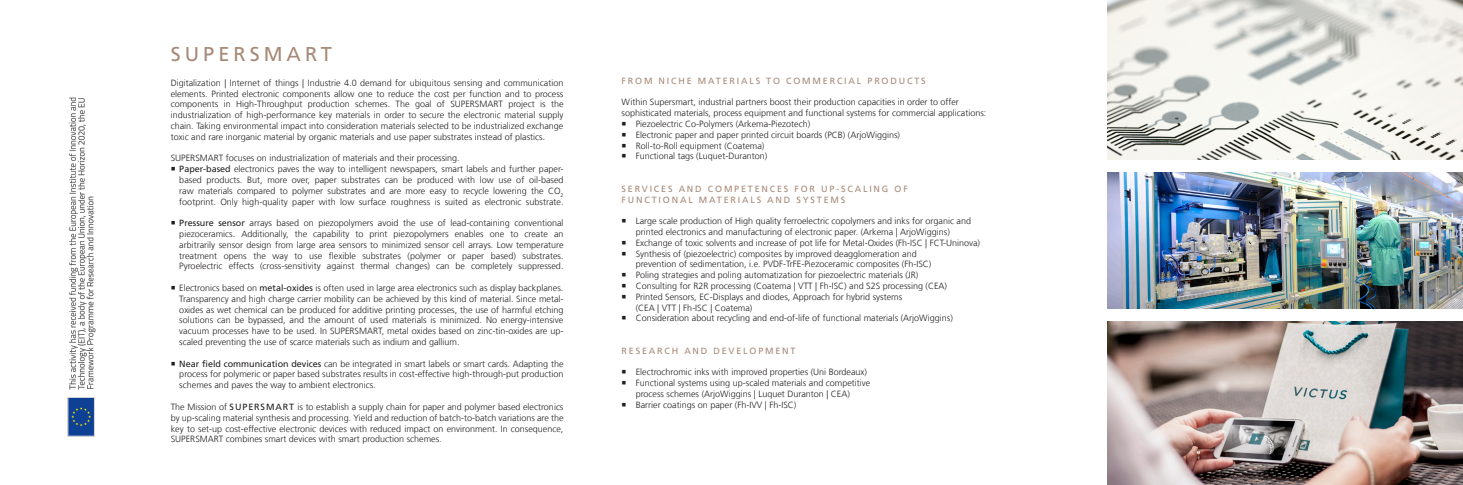
<style>
.page{position:relative;width:1463px;height:485px;background:#fff}
.page>*{position:absolute;margin:0;border:0;box-sizing:border-box;transform-origin:0 0}
.t1{font:20px "Frutiger LT Com";letter-spacing:.2em;color:#a78a78}
.Fließtext{font:300 9px/10.8px "Frutiger LT Com";color:#231f20;text-align:justify}
.Zwischenuberschrift{font:9px/10.8px "Frutiger LT Com";letter-spacing:.2em;color:#a78a78}
.Textanfang{font:9px "Frutiger LT Com";letter-spacing:.2em;color:#a78a78}
.s1{font-weight:400}
</style>
<div class="page">
<img style="left:1107px;top:0;width:356px;height:159px">
<img style="left:1107px;top:322px;width:356px;height:163px">
<img style="left:1107px;top:172px;width:356px;height:137px">
<img style="left:67px;top:97px;width:29px;height:340px">
<p class="t1" style="left:171px;top:42px;width:163px">SUPERSMART</p>
<p class="Fließtext" style="left:171px;top:77px;width:394px">Digitalization | Internet of things | Industrie 4.0 demand for ubiquitous sensing and communication elements. Printed electronic components allow one to reduce the cost per function and to process components in High-Throughput production schemes. The goal of SUPERSMART project is the industrialization of high-performance key materials in order to secure the electronic material supply chain. Taking environmental impact into consideration materials selected to be industrialized exchange toxic and rare inorganic material by organic materials and use paper substrates instead of plastics.</p>
<p class="Fließtext" style="left:171px;top:153px;width:290px">SUPERSMART focuses on industrialization of materials and their processing.</p>
<p class="Fließtext" style="left:179px;top:164px;width:386px"><span class="s1">Paper-based</span> electronics paves the way to intelligent newspapers, smart labels and further paper&shy;based products. But, more over, paper substrates can be produced with low use of oil-based raw materials compared to polymer substrates and are more easy to recycle lowering the CO<sub>2 </sub>footprint. Only high-quality paper with low surface roughness is suited as electronic substrate.</p>
<p class="Fließtext" style="left:179px;top:218px;width:386px"><span class="s1">Pressure sensor</span> arrays based on piezopolymers avoid the use of lead-containing conventional piezoceramics. Additionally, the capability to print piezopolymers enables one to create an arbitrarily sensor design from large area sensors to minimized sensor cell arrays. Low temperature treatment opens the way to use flexible substrates (polymer or paper based) substrates.<br>Pyroelectric effects (cross-sensitivity against thermal changes) can be completely suppressed.</p>
<p class="Fließtext" style="left:179px;top:282px;width:386px">Electronics based on <span class="s1">metal-oxides</span> is often used in large area electronics such as display backplanes.<br>Transparency and high charge carrier mobility can be achieved by this kind of material. Since metal&shy;oxides as wet chemical can be produced for additive printing processes, the use of harmful etching solutions can be bypassed, and the amount of used materials is minimized. No energy-intensive vacuum processes have to be used. In SUPERSMART, metal oxides based on zinc-tin-oxides are up&shy;scaled preventing the use of scarce materials such as indium and gallium.</p>
<p class="Fließtext" style="left:179px;top:358px;width:386px"><span class="s1">Near field communication devices</span> can be integrated in smart labels or smart cards. Adapting the process for polymeric or paper based substrates results in cost-effective high-through-put production schemes and paves the way to ambient electronics.</p>
<p class="Fließtext" style="left:171px;top:401px;width:394px">The Mission of <span class="s1">SUPERSMART</span> is to establish a supply chain for paper and polymer based electronics by up-scaling material synthesis and processing. Yield and reduction of batch-to-batch variations are the key to set-up cost-effective electronic devices with reduced impact on environment. In consequence, SUPERSMART combines smart devices with smart production schemes.</p>
<p class="Textanfang" style="left:621px;top:75px;width:305px">FROM NICHE MATERIALS TO COMMERCIAL PRODUCTS</p>
<p class="Fließtext" style="left:621px;top:97px;width:366px">Within Supersmart, industrial partners boost their production capacities in order to offer sophisticated materials, process equipment and functional systems for commercial applications:</p>
<p class="Fließtext" style="left:636px;top:118px;width:176px">Piezoelectric Co-Polymers (Arkema-Piezotech)</p>
<p class="Fließtext" style="left:636px;top:129px;width:266px">Electronic paper and paper printed circuit boards (PCB) (ArjoWiggins)</p>
<p class="Fließtext" style="left:636px;top:140px;width:130px">Roll-to-Roll equipment (Coatema)</p>
<p class="Fließtext" style="left:636px;top:151px;width:133px">Functional tags (Luquet-Duranton)</p>
<p class="Zwischenuberschrift" style="left:621px;top:183px;width:288px">SERVICES AND COMPETENCES FOR UP-SCALING OF<br>FUNCTIONAL MATERIALS AND SYSTEMS</p>
<p class="Fließtext" style="left:636px;top:216px;width:337px">Large scale production of High quality ferroelectric copolymers and inks for organic and printed electronics and manufacturing of electronic paper. (Arkema | ArjoWiggins)</p>
<p class="Fließtext" style="left:636px;top:237px;width:346px">Exchange of toxic solvents and increase of pot life for Metal-Oxides (Fh-ISC | FCT-Uninova)</p>
<p class="Fließtext" style="left:636px;top:248px;width:297px">Synthesis of (piezoelectric) composites by improved deagglomeration and prevention of sedimentation, i.e. PVDF-TrFE-Piezoceramic composites (Fh-ISC)</p>
<p class="Fließtext" style="left:636px;top:270px;width:284px">Poling strategies and poling automatization for piezoelectric materials (JR)</p>
<p class="Fließtext" style="left:636px;top:280px;width:313px">Consulting for R2R processing (Coatema | VTT | Fh-ISC) and S2S processing (CEA)</p>
<p class="Fließtext" style="left:636px;top:291px;width:268px">Printed Sensors, EC-Displays and diodes, Approach for hybrid systems (CEA | VTT | Fh-ISC | Coatema)</p>
<p class="Fließtext" style="left:636px;top:313px;width:319px">Consideration about recycling and end-of-life of functional materials (ArjoWiggins)</p>
<p class="Zwischenuberschrift" style="left:621px;top:345px;width:175px">RESEARCH AND DEVELOPMENT</p>
<p class="Fließtext" style="left:636px;top:367px;width:233px">Electrochromic inks with improved properties (Uni Bordeaux)</p>
<p class="Fließtext" style="left:636px;top:378px;width:236px">Functional systems using up-scaled materials and competitive process schemes (ArjoWiggins | Luquet Duranton | CEA)</p>
<p class="Fließtext" style="left:636px;top:399px;width:162px">Barrier coatings on paper (Fh-IVV | Fh-ISC)</p>
</div>
